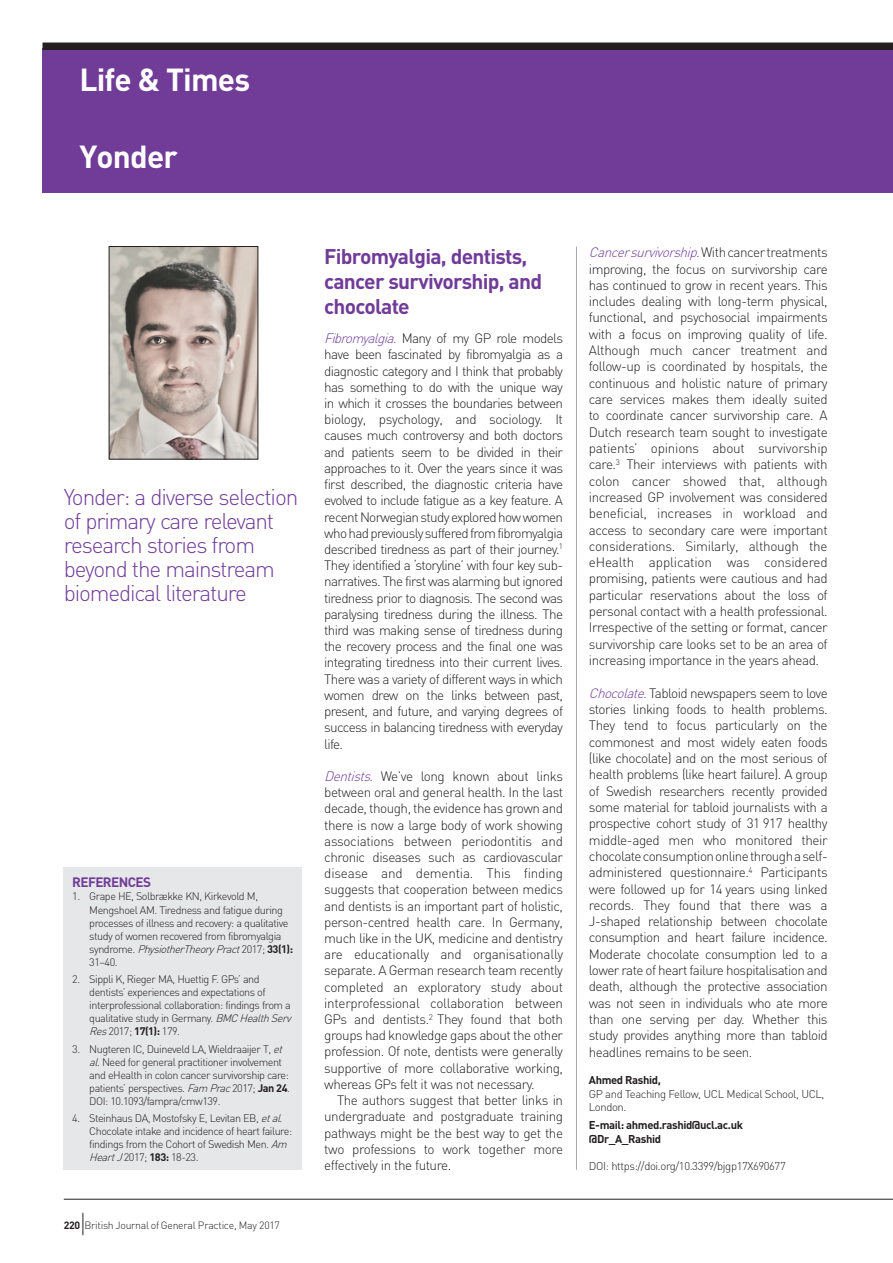
<style>
.page{position:relative;width:893px;height:1263px;background:#fff}
.page>*{position:absolute;margin:0;border:0;box-sizing:border-box;transform-origin:0 0}
.t1{font:700 31.5px "DIN";letter-spacing:-.025em;color:#fff}
.t2{font:300 22.5px/24px "DIN";letter-spacing:-.05em;color:#713c98}
.t3{font:700 21px/25.2px "DIN";letter-spacing:-.035em;color:#713c98}
.t4{font:300 13.5px/16.2px "DIN";letter-spacing:-.04em;color:#231f20;text-align:justify}
.t5{font:700 13.5px "DIN";letter-spacing:-.045em;color:#713c98}
.t6{font:300 11.25px/13.6px "DIN";letter-spacing:-.035em;color:#231f20}
.t7{font:700 11.25px/13.6px "DIN";letter-spacing:-.035em;color:#231f20}
.t8{font:300 10.8px/13px "DIN";letter-spacing:-.045em;color:#231f20}
.t9{font:300 10.5px "DIN";letter-spacing:-.025em;color:#231f20}
.s1{font-style:italic}
.s2{font-weight:700}
.s3{font-style:italic;color:#713c98}
</style>
<div class="page">
<hr style="left:576px;top:247px;width:1px;height:923px;background:#a8a9ad">
<div style="left:43px;top:49px;width:850px;height:144px;background:#713c98"></div>
<div style="left:43px;top:43px;width:850px;height:7px;background:#231f20"></div>
<img style="left:111px;top:248px;width:145px;height:209px">
<div style="left:64px;top:867px;width:238px;height:303px;background:#e6e7e9"></div>
<hr style="left:64px;top:1199px;width:829px;height:1px;background:#231f20">
<svg style="left:83px;top:1213px;width:1px;height:22px"></svg>
<h1 class="t1" style="left:79px;top:59px;width:172px">Life &amp; Times</h1>
<h1 class="t1" style="left:79px;top:136px;width:100px">Yonder</h1>
<h2 class="t2" style="left:64px;top:484px;width:236px">Yonder: a diverse selection of primary care relevant research stories from beyond the mainstream biomedical literature</h2>
<p class="t5" style="left:72px;top:874px;width:80px">REFERENCES</p>
<p class="t8" style="left:89px;top:890px;width:205px;text-indent:-17px">1. Grape HE, Solbrække KN, Kirkevold M, Mengshoel AM. Tiredness and fatigue during processes of illness and recovery: a qualitative study of women recovered from fibromyalgia<br>s y n d ro m e . <span class="s1">PhysiotherTheoryPract</span>2 0 1 7 ; <span class="s2">3 3 ( 1 ) :<br></span>31–40.</p>
<p class="t8" style="left:89px;top:972px;width:206px;text-indent:-17px">2. Sippli K, Rieger MA, Huettig F. GPs’ and dentists’ experiences and expectations of interprofessional collaboration: findings from a qualitative study in Germany. <span class="s1">BMCHealthServ Res</span>2017; <span class="s2">17(1):</span> 179.</p>
<p class="t8" style="left:89px;top:1042px;width:202px;text-indent:-17px">3. Nugteren IC, Duineveld LA, Wieldraaijer T, <span class="s1">et al</span>. Need for general practitioner involvement and eHealth in colon cancer survivorship care: patients’ perspectives. <span class="s1">Fam Prac</span>2017; <span class="s2">Jan 24</span>.<br>DOI: 10.1093/fampra/cmw139.</p>
<p class="t8" style="left:89px;top:1111px;width:204px;text-indent:-17px">4. Steinhaus DA, Mostofsky E, Levitan EB, <span class="s1">etal</span>.<br>Chocolate intake and incidence of heart failure: findings from the Cohort of Swedish Men. <span class="s1">Am HeartJ</span>2017; <span class="s2">183:</span> 18-23.</p>
<p class="t9" style="left:64px;top:1219px;width:218px"><span class="s2">220</span> British Journal of General Practice, May 2017</p>
<h3 class="t3" style="left:324px;top:243px;width:219px">Fibromyalgia, dentists, cancer survivorship, and chocolate</h3>
<p class="t4" style="left:324px;top:330px;width:240px"><span class="s3">Fibromyalgia.</span> Many of my GP role models have been fascinated by fibromyalgia as a diagnostic category and I think that probably has something to do with the unique way in which it crosses the boundaries between biology, psychology, and sociology. It causes much controversy and both doctors and patients seem to be divided in their approaches to it. Over the years since it was first described, the diagnostic criteria have evolved to include fatigue as a key feature. A recent Norwegian study explored how women who had previously suffered from fibromyalgia described tiredness as part of their journey.<sup>1<br></sup>They identified a ‘storyline’ with four key sub&shy;narratives. The first was alarming but ignored tiredness prior to diagnosis. The second was paralysing tiredness during the illness. The third was making sense of tiredness during the recovery process and the final one was integrating tiredness into their current lives.<br>There was a variety of different ways in which women drew on the links between past, present, and future, and varying degrees of success in balancing tiredness with everyday life.</p>
<p class="t4" style="left:324px;top:768px;width:240px"><span class="s3">Dentists.</span> We’ve long known about links between oral and general health. In the last decade, though, the evidence has grown and there is now a large body of work showing associations between periodontitis and chronic diseases such as cardiovascular disease and dementia. This finding suggests that cooperation between medics and dentists is an important part of holistic, person-centred health care. In Germany, much like in the UK, medicine and dentistry are educationally and organisationally separate. A German research team recently completed an exploratory study about interprofessional collaboration between GPs and dentists.<sup>2</sup> They found that both groups had knowledge gaps about the other profession. Of note, dentists were generally supportive of more collaborative working, whereas GPs felt it was not necessary.</p>
<p class="t4" style="left:324px;top:1092px;width:240px;text-indent:13px">The authors suggest that better links in undergraduate and postgraduate training pathways might be the best way to get the two professions to work together more effectively in the future.</p>
<p class="t4" style="left:589px;top:244px;width:240px"><span class="s3">Cancersurvivorship.</span>W i t h ca n c e r t re a t m e n t s improving, the focus on survivorship care has continued to grow in recent years. This includes dealing with long-term physical, functional, and psychosocial impairments with a focus on improving quality of life.<br>Although much cancer treatment and follow-up is coordinated by hospitals, the continuous and holistic nature of primary care services makes them ideally suited to coordinate cancer survivorship care. A Dutch research team sought to investigate patients’ opinions about survivorship care.<sup>3</sup> Their interviews with patients with colon cancer showed that, although increased GP involvement was considered beneficial, increases in workload and access to secondary care were important considerations. Similarly, although the eHealth application was considered promising, patients were cautious and had particular reservations about the loss of personal contact with a health professional.<br>Irrespective of the setting or format, cancer survivorship care looks set to be an area of increasing importance in the years ahead.</p>
<p class="t4" style="left:589px;top:684px;width:240px"><span class="s3">Chocolate.</span>Tabloid newspapers seem to love stories linking foods to health problems.<br>They tend to focus particularly on the commonest and most widely eaten foods (like chocolate) and on the most serious of health problems (like heart failure). A group of Swedish researchers recently provided some material for tabloid journalists with a prospective cohort study of 31 917 healthy middle-aged men who monitored their chocolate consumption online through a self&shy;administered questionnaire.<sup>4</sup> Participants were followed up for 14 years using linked records. They found that there was a J-shaped relationship between chocolate consumption and heart failure incidence.<br>Moderate chocolate consumption led to a lower rate of heart failure hospitalisation and death, although the protective association was not seen in individuals who ate more than one serving per day. Whether this study provides anything more than tabloid headlines remains to be seen.</p>
<p class="t7" style="left:589px;top:1072px;width:74px">Ahmed Rashid,</p>
<p class="t6" style="left:589px;top:1086px;width:237px">GP and Teaching Fellow, UCL Medical School, UCL,<br>London.</p>
<p class="t7" style="left:589px;top:1118px;width:156px">E-mail: ahmed.rashid@ucl.ac.uk @Dr_A_Rashid</p>
<p class="t6" style="left:589px;top:1159px;width:198px">DOI: https://doi.org/10.3399/bjgp17X690677</p>
</div>
